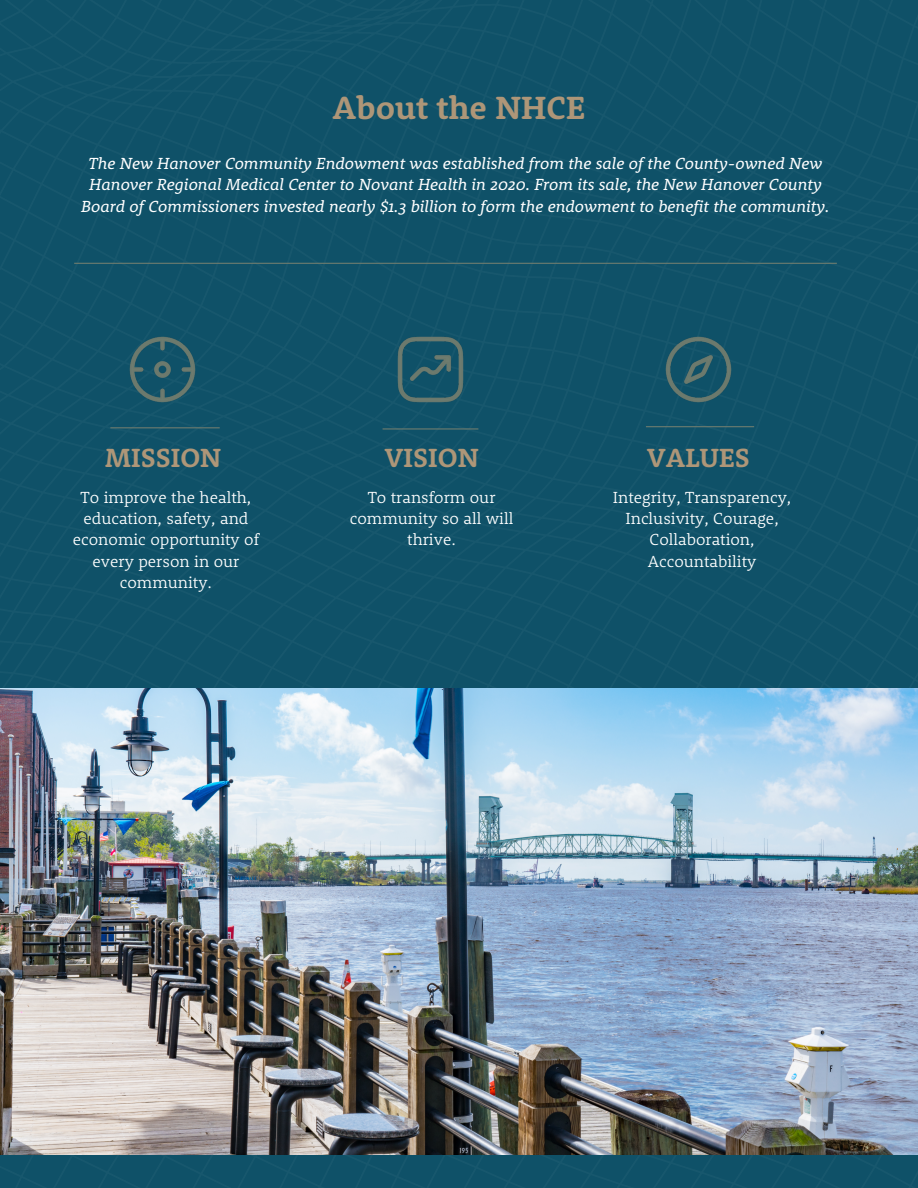
<style>
.page{position:relative;width:918px;height:1188px;background:#0f5168}
.page>*{position:absolute;margin:0;border:0;box-sizing:border-box;transform-origin:0 0}
.t1{font:700 33px "Rooney Pro";color:#ae9678}
.t2{font:700 27px "Rooney Pro";color:#ae9678}
.t3{font:italic 16.5px/21.3px "Rooney Pro";color:#fff;text-align:center}
.t4{font:300 16.5px/21.3px "Rooney Pro";color:#fff;text-align:center}
</style>
<div class="page">
<hr style="left:74px;top:263px;width:763px;height:1px;background:#6e7c6f">
<img style="left:394px;top:333px;width:72px;height:72px">
<img style="left:662px;top:333px;width:72px;height:72px">
<img style="left:127px;top:333px;width:72px;height:72px">
<hr style="left:110px;top:427px;width:110px;height:1px;background:#6e7c6f">
<hr style="left:383px;top:428px;width:95px;height:2px;background:#6e7c6f">
<hr style="left:646px;top:426px;width:108px;height:1px;background:#6e7c6f">
<img style="left:0;top:688px;width:918px;height:466px">
<p class="t1" style="left:333px;top:94px;width:254px">About the NHCE</p>
<p class="t3" style="left:81px;top:154px;width:750px">The New Hanover Community Endowment was established from the sale of the County-owned New<br>Hanover Regional Medical Center to Novant Health in 2020. From its sale, the New Hanover County<br>Board of Commissioners invested nearly $1.3 billion to form the endowment to benefit the community.</p>
<p class="t2" style="left:105px;top:446px;width:117px">MISSION</p>
<p class="t2" style="left:385px;top:446px;width:96px">VISION</p>
<p class="t2" style="left:647px;top:446px;width:105px">VALUES</p>
<p class="t4" style="left:73px;top:488px;width:188px">To improve the health, education, safety, and economic opportunity of every person in our community.</p>
<p class="t4" style="left:350px;top:488px;width:165px">To transform our community so all will thrive.</p>
<p class="t4" style="left:613px;top:488px;width:180px">Integrity, Transparency,<br>Inclusivity, Courage,<br>Collaboration,<br>Accountability</p>
</div>
